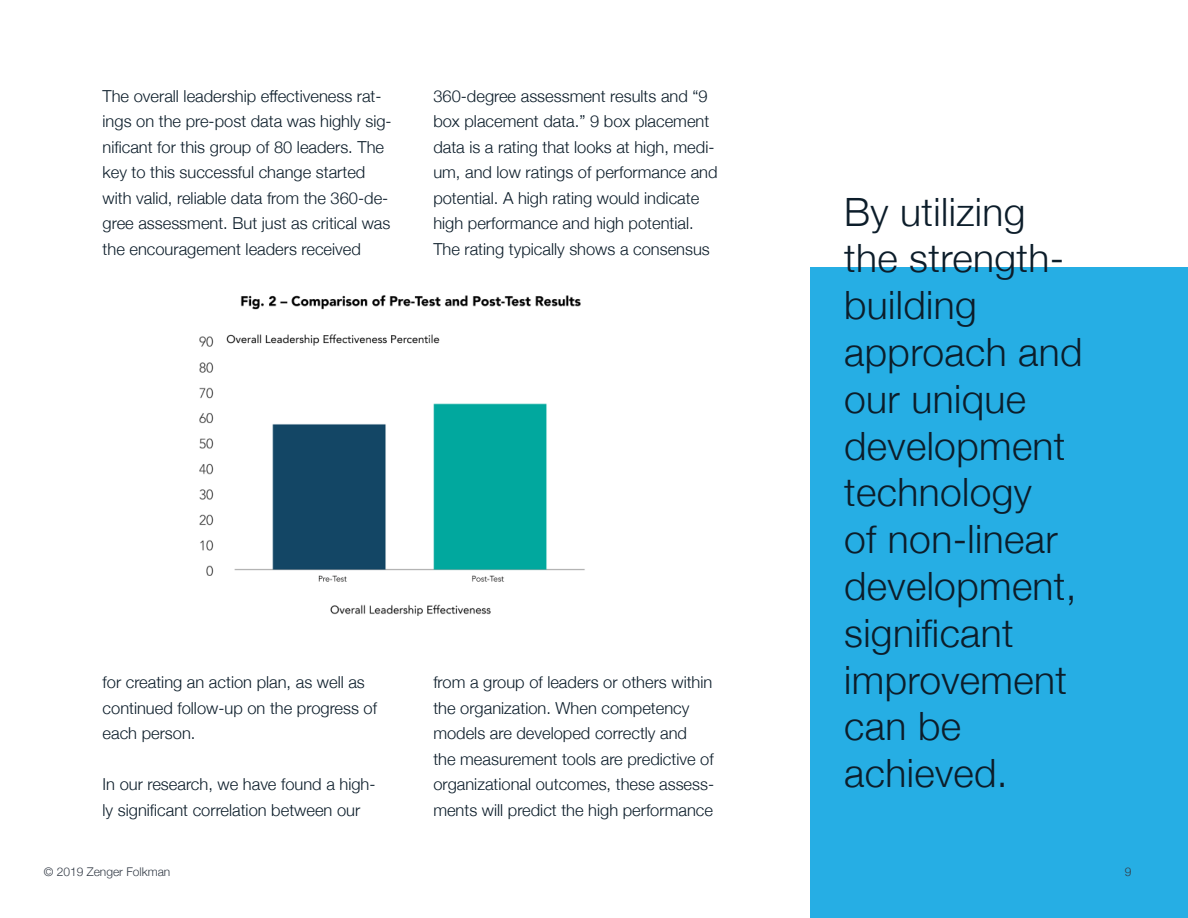
<style>
.page{position:relative;width:1188px;height:918px;background:#fff}
.page>*{position:absolute;margin:0;border:0;box-sizing:border-box;transform-origin:0 0}
.t1{font:300 39px/46.8px "Helvetica Neue";letter-spacing:.01em;color:#0c1d2a}
.t2{font:300 16.5px/25.5px "Helvetica Neue";color:#0c1d2a}
.t3{font:300 12px "Helvetica Neue";color:#333b46}
</style>
<div class="page">
<div style="left:810px;top:268px;width:378px;height:650px;background:#26aee4"></div>
<img style="left:200px;top:295px;width:385px;height:320px">
<p class="t2" style="left:103px;top:82px;width:291px">The overall leadership effectiveness rat&shy;ings on the pre-post data was highly sig&shy;nificant for this group of 80 leaders. The key to this successful change started with valid, reliable data from the 360-de&shy;gree assessment. But just as critical was the encouragement leaders received</p>
<p class="t2" style="left:433px;top:82px;width:286px">360-degree assessment results and “9 box placement data.” 9 box placement data is a rating that looks at high, medi&shy;um, and low ratings of performance and potential. A high rating would indicate high performance and high potential.<br>The rating typically shows a consensus</p>
<p class="t2" style="left:103px;top:671px;width:276px">for creating an action plan, as well as continued follow-up on the progress of each person.</p>
<p class="t2" style="left:103px;top:773px;width:274px">In our research, we have found a high&shy;ly significant correlation between our</p>
<p class="t2" style="left:433px;top:671px;width:282px">from a group of leaders or others within the organization. When competency models are developed correctly and<br>the measurement tools are predictive of organizational outcomes, these assess&shy;ments will predict the high performance</p>
<h1 class="t1" style="left:844px;top:192px;width:240px">By utilizing the strength&shy;building approach and our unique development technology<br>of non-linear development, significant improvement can be achieved.</h1>
<p class="t3" style="left:44px;top:867px;width:128px">© 2019 Zenger Folkman</p>
<p class="t3" style="left:1125px;top:867px;width:8px">9</p>
</div>
